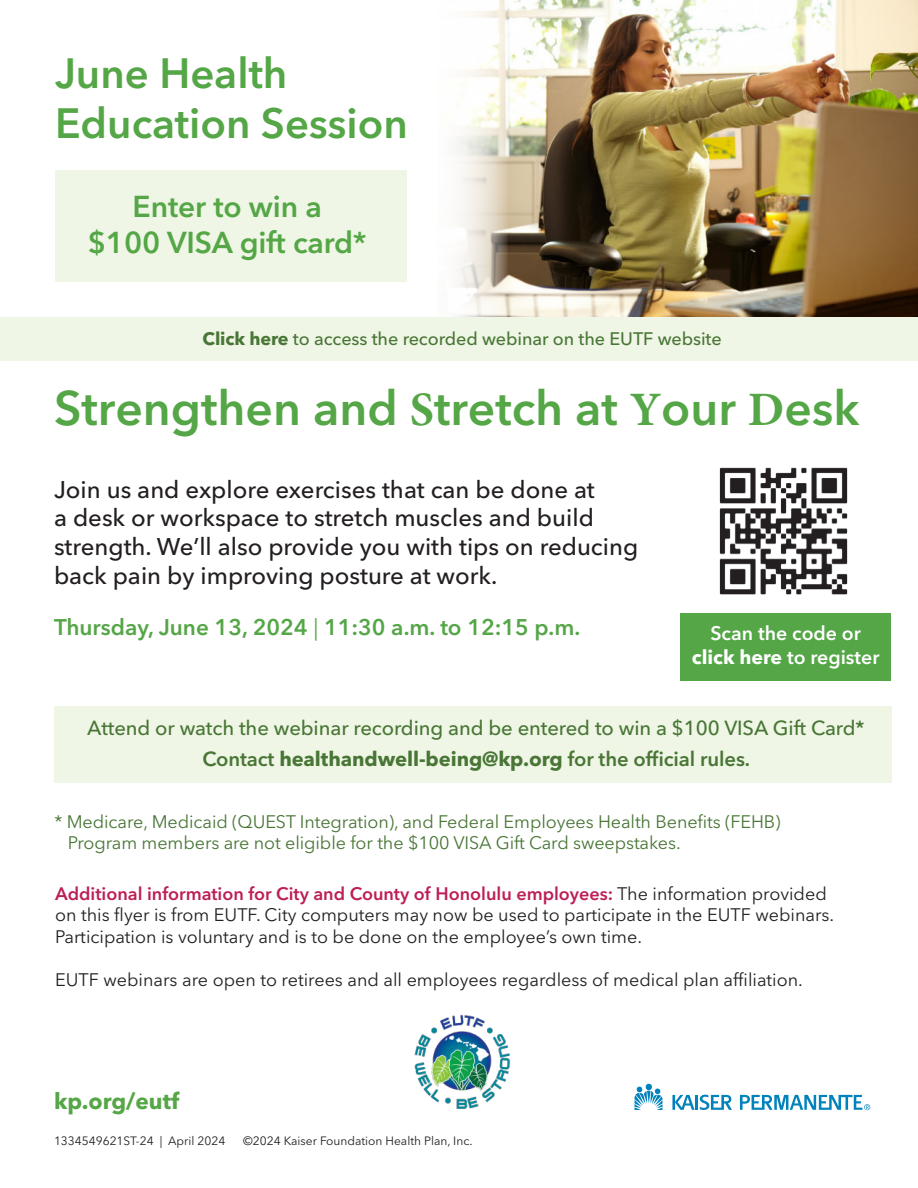
<style>
.page{position:relative;width:918px;height:1188px;background:#fff}
.page>*{position:absolute;margin:0;border:0;box-sizing:border-box;transform-origin:0 0}
.t1{font:600 48px "Avenir Next LT Pro";color:#54a646}
.t2{font:600 42px/50.4px "Avenir Next LT Pro";color:#54a646}
.t3{font:600 30px/36px "Avenir Next LT Pro";letter-spacing:-.005em;color:#54a646;text-align:center}
.t4{font:500 24px/28.8px "Avenir Next LT Pro";color:#231f20}
.t5{font:600 22.5px "Avenir Next LT Pro";color:#54a646}
.t6{font:700 22.5px "Avenir Next LT Pro";color:#54a646}
.t7{font:500 20.25px/31px "Avenir Next LT Pro";letter-spacing:-.005em;color:#497636;text-align:center}
.t8{font:600 19.5px/24px "Avenir Next LT Pro";color:#fff;text-align:center}
.t9{font:18px/21.6px "Avenir Next LT Pro";color:#231f20}
.t10{font:18px/21.6px "Avenir Next LT Pro";letter-spacing:-.005em;color:#497636}
.t11{font:500 18px "Avenir Next LT Pro";letter-spacing:-.005em;color:#497636}
.t12{font:12px "Avenir Next LT Pro";color:#231f20}
.s1{font-weight:700}
.s2{font-family:"Minion Pro";font-weight:700}
.s3{font-weight:400}
.s4{font-weight:600}
.s5{font-weight:600;color:#bd1e57}
</style>
<div class="page">
<div style="left:54px;top:707px;width:837px;height:76px;background:#eff6e5"></div>
<img style="left:499px;top:0;width:419px;height:318px">
<svg style="left:384px;top:1px;width:124px;height:317px"></svg>
<div style="left:0;top:318px;width:918px;height:43px;background:#eff6e5"></div>
<div style="left:55px;top:171px;width:351px;height:111px;background:#eff6e5"></div>
<img style="left:719px;top:467px;width:129px;height:128px">
<div style="left:680px;top:613px;width:211px;height:68px;background:#54a646"></div>
<img style="left:414px;top:1015px;width:97px;height:95px">
<svg style="left:634px;top:1084px;width:29px;height:26px"></svg>
<svg style="left:672px;top:1095px;width:60px;height:15px"></svg>
<svg style="left:740px;top:1095px;width:130px;height:15px"></svg>
<h2 class="t2" style="left:55px;top:51px;width:354px">June Health<br>Education Session</h2>
<h3 class="t3" style="left:88px;top:191px;width:281px">Enter to win a<br>$100 VISA gift card*</h3>
<p class="t11" style="left:203px;top:331px;width:521px"><span class="s1">Click here</span> to access the recorded webinar on the EUTF website</p>
<h1 class="t1" style="left:54px;top:388px;width:807px">Strengthen and <span class="s2">S</span>tretch at <span class="s2">Y</span>our <span class="s2">D</span>esk</h1>
<h3 class="t4" style="left:54px;top:477px;width:586px">Join us and explore exercises that can be done at<br>a desk or workspace to stretch muscles and build strength. We’ll also provide you with tips on reducing back pain by improving posture at work.</h3>
<p class="t5" style="left:54px;top:617px;width:528px">Thursday, June 13, 2024 <span class="s3">|</span> 11:30 a.m. to 12:15 p.m.</p>
<p class="t8" style="left:692px;top:623px;width:189px">Scan the code or <span class="s1">click here</span> to register</p>
<p class="t7" style="left:87px;top:714px;width:779px">Attend or watch the webinar recording and be entered to win a $100 VISA Gift Card*<br><span class="s4">Contact</span> <span class="s1">healthandwell-being@kp.org</span> <span class="s4">for the official rules.</span></p>
<p class="t10" style="left:68px;top:812px;width:714px;text-indent:-14px">* Medicare, Medicaid (QUEST Integration), and Federal Employees Health Benefits (FEHB)<br>Program members are not eligible for the $100 VISA Gift Card sweepstakes.</p>
<p class="t9" style="left:55px;top:884px;width:781px"><span class="s5">Additional information for City and County of Honolulu employees:</span> The information provided on this flyer is from EUTF. City computers may now be used to participate in the EUTF webinars.<br>Participation is voluntary and is to be done on the employee’s own time.</p>
<p class="t9" style="left:55px;top:970px;width:749px">EUTF webinars are open to retirees and all employees regardless of medical plan affiliation.</p>
<p class="t6" style="left:54px;top:1092px;width:127px">kp.org/eutf</p>
<p class="t12" style="left:54px;top:1136px;width:173px">1334549621ST-24 | April 2024</p>
<p class="t12" style="left:243px;top:1136px;width:231px">©2024 Kaiser Foundation Health Plan, Inc.</p>
</div>
